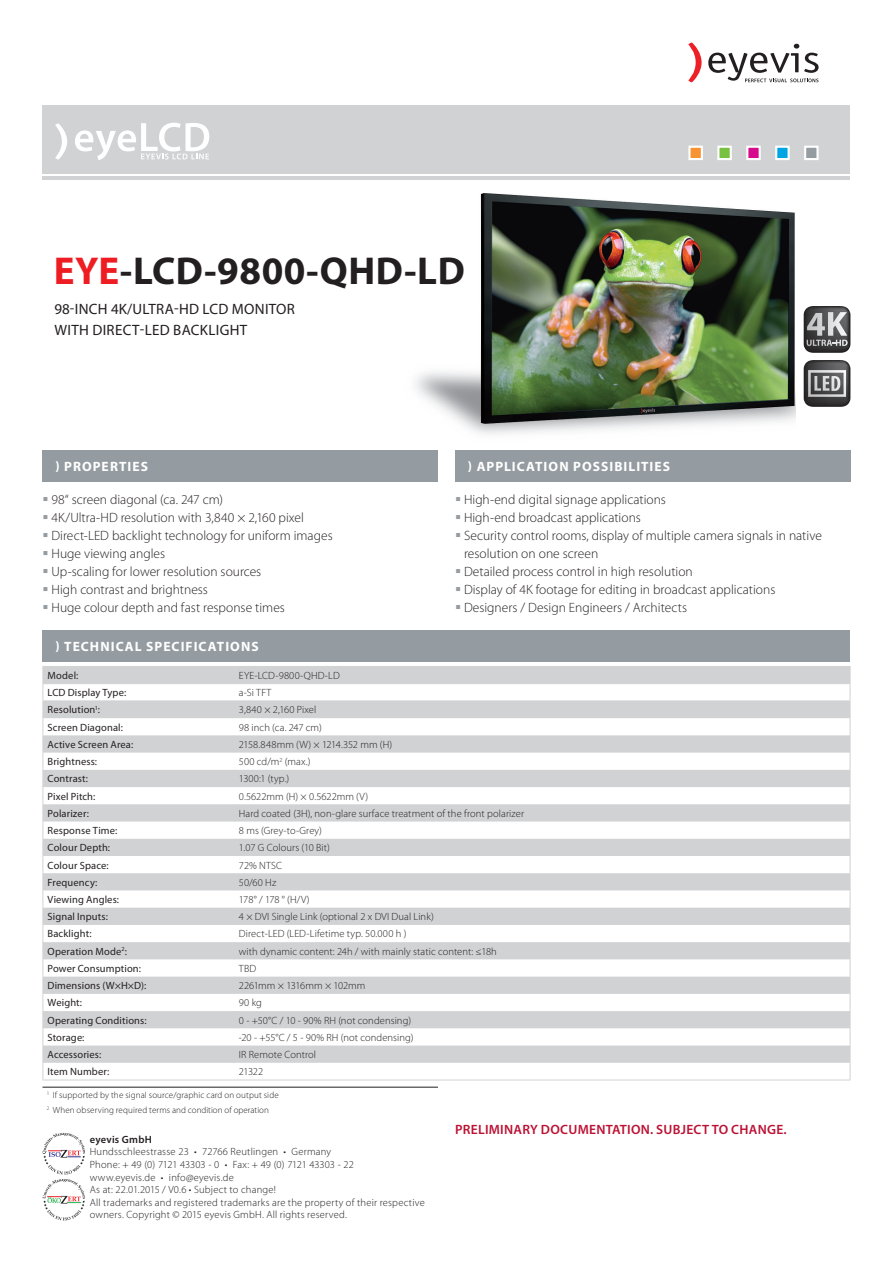
<style>
.page{position:relative;width:893px;height:1263px;background:#fff}
.page>*{position:absolute;margin:0;border:0;box-sizing:border-box;transform-origin:0 0}
.t1{font:700 39px "Myriad Pro";letter-spacing:.015em;color:#231f20}
.t2{font:15px/21px "Myriad Pro";letter-spacing:.02em;color:#231f20}
.t3{font:300 13.5px/18px "Myriad Pro";color:#231f20}
.t4{font:700 13.5px "Myriad Pro";letter-spacing:.08em;color:#fff}
.t5{font:600 13.5px "Myriad Pro";letter-spacing:.02em;color:#bc1234}
.t6{font:300 10.5px/12.6px "Myriad Pro";letter-spacing:.015em;color:#231f20}
.t7{font:10.5px "Myriad Pro";letter-spacing:.015em;color:#231f20}
.t8{font:300 10.5px "Myriad Pro";letter-spacing:-.015em;color:#231f20}
.t9{font:300 10.5px "Myriad Pro";letter-spacing:-.005em;color:#231f20}
.t10{font:600 10.5px "Myriad Pro";letter-spacing:.025em;color:#231f20}
.t11{font:300 9px "Myriad Pro";letter-spacing:.015em;color:#231f20}
.s1{color:#ee1d23}
</style>
<div class="page">
<img style="left:416px;top:193px;width:379px;height:241px">
<div style="left:43px;top:450px;width:395px;height:31px;background:#959ca1"></div>
<svg style="left:44px;top:667px;width:806px;height:396px;fill:#d5d6d7"></svg>
<svg style="left:234px;top:667px;width:1px;height:16px"></svg>
<svg style="left:234px;top:701px;width:1px;height:17px"></svg>
<svg style="left:234px;top:735px;width:1px;height:18px"></svg>
<hr style="left:43px;top:683px;width:191px;height:1px;background:#d1d2d4">
<hr style="left:234px;top:683px;width:616px;height:1px;background:#d1d2d4">
<hr style="left:43px;top:700px;width:191px;height:1px;background:#d1d2d4">
<hr style="left:234px;top:700px;width:616px;height:1px;background:#d1d2d4">
<svg style="left:234px;top:770px;width:1px;height:17px"></svg>
<svg style="left:234px;top:804px;width:1px;height:17px"></svg>
<svg style="left:234px;top:839px;width:1px;height:17px"></svg>
<svg style="left:234px;top:873px;width:1px;height:17px"></svg>
<svg style="left:234px;top:908px;width:1px;height:17px"></svg>
<svg style="left:234px;top:942px;width:1px;height:17px"></svg>
<svg style="left:234px;top:977px;width:1px;height:17px"></svg>
<svg style="left:234px;top:1011px;width:1px;height:17px"></svg>
<svg style="left:234px;top:1045px;width:1px;height:18px"></svg>
<hr style="left:43px;top:666px;width:191px;height:1px;background:#d1d2d4">
<hr style="left:234px;top:666px;width:616px;height:1px;background:#d1d2d4">
<svg style="left:43px;top:667px;width:1px;height:413px"></svg>
<svg style="left:850px;top:667px;width:1px;height:413px"></svg>
<hr style="left:43px;top:1080px;width:191px;height:1px;background:#d1d2d4">
<hr style="left:234px;top:1080px;width:616px;height:1px;background:#d1d2d4">
<div style="left:43px;top:630px;width:807px;height:31px;background:#959ca1"></div>
<div style="left:455px;top:450px;width:395px;height:31px;background:#959ca1"></div>
<hr style="left:43px;top:177px;width:807px;height:3px;background:#d1d2d4">
<div style="left:43px;top:105px;width:807px;height:68px;background:#d1d2d4"></div>
<div style="left:688px;top:146px;width:15px;height:14px;background:#f79332;border:2px solid #fff"></div>
<div style="left:717px;top:146px;width:15px;height:14px;background:#79c142;border:2px solid #fff"></div>
<div style="left:746px;top:146px;width:15px;height:14px;background:#d70c8c;border:2px solid #fff"></div>
<div style="left:775px;top:146px;width:15px;height:14px;background:#00a6e4;border:2px solid #fff"></div>
<div style="left:804px;top:146px;width:15px;height:14px;background:#959ca1;border:2px solid #fff"></div>
<svg style="left:75px;top:123px;width:134px;height:37px"></svg>
<svg style="left:55px;top:123px;width:12px;height:37px"></svg>
<hr style="left:43px;top:1087px;width:395px;height:1px;background:#231f20">
<svg style="left:804px;top:360px;width:46px;height:47px;background:#6b6b6c"></svg>
<svg style="left:804px;top:306px;width:46px;height:47px;background:#717172"></svg>
<svg style="left:43px;top:1133px;width:42px;height:87px"></svg>
<svg style="left:688px;top:42px;width:14px;height:40px"></svg>
<svg style="left:708px;top:44px;width:111px;height:38px"></svg>
<p class="t1" style="left:54px;top:246px;width:413px"><span class="s1">EYE</span>-LCD-9800-QHD-LD</p>
<p class="t2" style="left:54px;top:299px;width:242px">98-INCH 4K/ULTRA-HD LCD MONITOR<br>WITH DIRECT-LED BACKLIGHT</p>
<p class="t4" style="left:55px;top:457px;width:94px">) PROPERTIES</p>
<p class="t3" style="left:52px;top:490px;width:173px">98“ screen diagonal (ca. 247 cm)</p>
<p class="t3" style="left:52px;top:508px;width:254px">4K/Ultra-HD resolution with 3,840 × 2,160 pixel</p>
<p class="t3" style="left:52px;top:526px;width:283px">Direct-LED backlight technology for uniform images</p>
<p class="t3" style="left:52px;top:544px;width:115px">Huge viewing angles</p>
<p class="t3" style="left:52px;top:562px;width:211px">Up-scaling for lower resolution sources</p>
<p class="t3" style="left:52px;top:580px;width:158px">High contrast and brightness</p>
<p class="t3" style="left:52px;top:598px;width:235px">Huge colour depth and fast response times</p>
<p class="t4" style="left:55px;top:637px;width:205px">) TECHNICAL SPECIFICATIONS</p>
<p class="t4" style="left:468px;top:457px;width:204px">) APPLICATION POSSIBILITIES</p>
<p class="t3" style="left:464px;top:490px;width:204px">High-end digital signage applications</p>
<p class="t3" style="left:464px;top:508px;width:178px">High-end broadcast applications</p>
<p class="t3" style="left:464px;top:526px;width:359px">Security control rooms, display of multiple camera signals in native resolution on one screen</p>
<p class="t3" style="left:464px;top:562px;width:230px">Detailed process control in high resolution</p>
<p class="t3" style="left:464px;top:580px;width:313px">Display of 4K footage for editing in broadcast applications</p>
<p class="t3" style="left:464px;top:598px;width:225px">Designers / Design Engineers / Architects</p>
<p class="t7" style="left:48px;top:669px;width:32px">Model:</p>
<p class="t6" style="left:239px;top:669px;width:102px">EYE-LCD-9800-QHD-LD</p>
<p class="t7" style="left:48px;top:686px;width:80px">LCD Display Type:</p>
<p class="t6" style="left:239px;top:686px;width:34px">a-Si TFT</p>
<p class="t7" style="left:48px;top:703px;width:54px">Resolution<sup>1</sup>:</p>
<p class="t6" style="left:239px;top:703px;width:79px">3,840 × 2,160 Pixel</p>
<p class="t7" style="left:48px;top:721px;width:77px">Screen Diagonal:</p>
<p class="t6" style="left:239px;top:721px;width:84px">98 inch (ca. 247 cm)</p>
<p class="t7" style="left:48px;top:738px;width:87px">Active Screen Area:</p>
<p class="t8" style="left:239px;top:738px;width:155px">2158.848mm (W) × 1214.352 mm (H)</p>
<p class="t7" style="left:48px;top:755px;width:51px">Brightness:</p>
<p class="t6" style="left:239px;top:755px;width:73px">500 cd/m<sup>2</sup> (max.)</p>
<p class="t7" style="left:48px;top:772px;width:42px">Contrast:</p>
<p class="t6" style="left:239px;top:772px;width:52px">1300:1 (typ.)</p>
<p class="t7" style="left:48px;top:790px;width:49px">Pixel Pitch:</p>
<p class="t6" style="left:239px;top:790px;width:131px">0.5622mm (H) × 0.5622mm (V)</p>
<p class="t7" style="left:48px;top:807px;width:43px">Polarizer:</p>
<p class="t6" style="left:239px;top:807px;width:287px">Hard coated (3H), non-glare surface treatment of the front polarizer</p>
<p class="t7" style="left:48px;top:824px;width:71px">Response Time:</p>
<p class="t6" style="left:239px;top:824px;width:84px">8 ms (Grey-to-Grey)</p>
<p class="t7" style="left:48px;top:841px;width:64px">Colour Depth:</p>
<p class="t6" style="left:239px;top:841px;width:93px">1.07 G Colours (10 Bit)</p>
<p class="t7" style="left:48px;top:858px;width:62px">Colour Space:</p>
<p class="t6" style="left:239px;top:859px;width:45px">72% NTSC</p>
<p class="t7" style="left:48px;top:876px;width:51px">Frequency:</p>
<p class="t6" style="left:239px;top:876px;width:39px">50/60 Hz</p>
<p class="t7" style="left:48px;top:893px;width:73px">Viewing Angles:</p>
<p class="t6" style="left:239px;top:893px;width:72px">178° / 178 ° (H/V)</p>
<p class="t7" style="left:48px;top:910px;width:62px">Signal Inputs:</p>
<p class="t6" style="left:239px;top:910px;width:196px">4 × DVI Single Link (optional 2 x DVI Dual Link)</p>
<p class="t7" style="left:48px;top:927px;width:45px">Backlight:</p>
<p class="t6" style="left:239px;top:927px;width:169px">Direct-LED (LED-Lifetime typ. 50.000 h )</p>
<p class="t7" style="left:48px;top:945px;width:81px">Operation Mode<sup>2</sup>:</p>
<p class="t6" style="left:239px;top:945px;width:259px">with dynamic content: 24h / with mainly static content: ≤18h</p>
<p class="t7" style="left:48px;top:962px;width:95px">Power Consumption:</p>
<p class="t6" style="left:239px;top:962px;width:19px">TBD</p>
<p class="t7" style="left:48px;top:979px;width:100px">Dimensions (W×H×D):</p>
<p class="t8" style="left:239px;top:979px;width:128px">2261mm × 1316mm × 102mm</p>
<p class="t7" style="left:48px;top:996px;width:36px">Weight:</p>
<p class="t6" style="left:239px;top:996px;width:24px">90 kg</p>
<p class="t7" style="left:48px;top:1014px;width:101px">Operating Conditions:</p>
<p class="t6" style="left:239px;top:1014px;width:174px">0 - +50°C / 10 - 90% RH (not condensing)</p>
<p class="t7" style="left:48px;top:1031px;width:38px">Storage:</p>
<p class="t6" style="left:239px;top:1031px;width:176px">-20 - +55°C / 5 - 90% RH (not condensing)</p>
<p class="t7" style="left:48px;top:1048px;width:55px">Accessories:</p>
<p class="t6" style="left:239px;top:1048px;width:79px">IR Remote Control</p>
<p class="t7" style="left:48px;top:1065px;width:63px">Item Number:</p>
<p class="t6" style="left:239px;top:1065px;width:26px">21322</p>
<p class="t11" style="left:47px;top:1090px;width:233px"><sup>1</sup> If supported by the signal source/graphic card on output side</p>
<p class="t11" style="left:47px;top:1105px;width:224px"><sup>2</sup> When observing required terms and condition of operation</p>
<p class="t10" style="left:90px;top:1132px;width:64px">eyevis GmbH</p>
<p class="t6" style="left:90px;top:1145px;width:243px">Hundsschleestrasse 23 • 72766 Reutlingen • Germany</p>
<p class="t9" style="left:90px;top:1158px;width:266px">Phone: + 49 (0) 7121 43303 - 0 • Fax: + 49 (0) 7121 43303 - 22</p>
<p class="t6" style="left:90px;top:1171px;width:146px">www.eyevis.de • info@eyevis.de</p>
<p class="t6" style="left:90px;top:1183px;width:188px">As at: 22.01.2015 / V0.6 • Subject to change!</p>
<p class="t6" style="left:90px;top:1196px;width:337px">All trademarks and registered trademarks are the property of their respective owners. Copyright © 2015 eyevis GmbH. All rights reserved.</p>
<p class="t5" style="left:455px;top:1121px;width:333px">PRELIMINARY DOCUMENTATION. SUBJECT TO CHANGE.</p>
</div>
